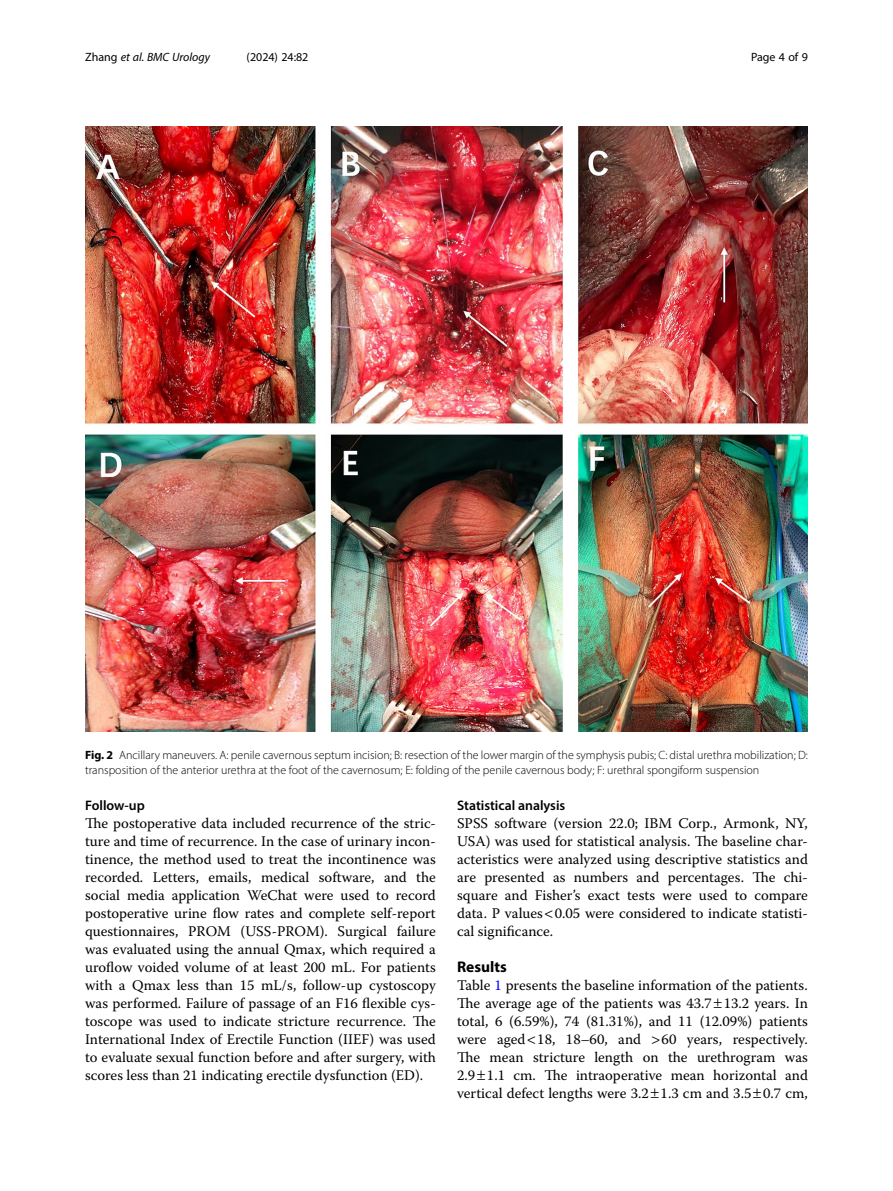
<style>
.page{position:relative;width:893px;height:1191px;background:#fff}
.page>*{position:absolute;margin:0;border:0;box-sizing:border-box;transform-origin:0 0}
.Head_1{font:700 15.45px "Myriad Pro";color:#000}
.Body_Text{font:14.7px/18px "Warnock Pro";color:#000;text-align:justify}
.Head_2{font:600 13.8px "Myriad Pro";color:#000}
.Figure_Caption{font:300 12px/15px "Myriad Pro";color:#000}
.t1{font:italic 12px "Myriad Pro";color:#000}
.t2{font:12px "Myriad Pro";color:#000}
.s1{font-style:normal}
.s2{font-weight:700}
.s3{color:#00f}
</style>
<div class="page">
<img style="left:85px;top:126px;width:723px;height:606px">
<p class="t1" style="left:85px;top:50px;width:127px"><span class="s1">Zhang</span> et al. BMC Urology</p>
<p class="t2" style="left:247px;top:50px;width:63px">(2024) 24:82</p>
<p class="t2" style="left:751px;top:50px;width:58px">Page 4 of 9</p>
<p class="Figure_Caption" style="left:85px;top:747px;width:724px"><span class="s2">Fig. 2</span> Ancillary maneuvers. A: penile cavernous septum incision; B: resection of the lower margin of the symphysis pubis; C: distal urethra mobilization; D: transposition of the anterior urethra at the foot of the cavernosum; E: folding of the penile cavernous body; F: urethral spongiform suspension</p>
<p class="Head_2" style="left:85px;top:797px;width:61px">Follow-up</p>
<p class="Body_Text" style="left:85px;top:814px;width:352px">The postoperative data included recurrence of the stric&shy;ture and time of recurrence. In the case of urinary incon&shy;tinence, the method used to treat the incontinence was recorded. Letters, emails, medical software, and the social media application WeChat were used to record postoperative urine flow rates and complete self-report questionnaires, PROM (USS-PROM). Surgical failure was evaluated using the annual Qmax, which required a uroflow voided volume of at least 200 mL. For patients with a Qmax less than 15 mL/s, follow-up cystoscopy was performed. Failure of passage of an F16 flexible cys&shy;toscope was used to indicate stricture recurrence. The International Index of Erectile Function (IIEF) was used to evaluate sexual function before and after surgery, with scores less than 21 indicating erectile dysfunction (ED).</p>
<p class="Head_2" style="left:457px;top:797px;width:110px">Statistical analysis</p>
<p class="Body_Text" style="left:457px;top:814px;width:352px">SPSS software (version 22.0; IBM Corp., Armonk, NY, USA) was used for statistical analysis. The baseline char&shy;acteristics were analyzed using descriptive statistics and are presented as numbers and percentages. The chi&shy;square and Fisher’s exact tests were used to compare data. P values 0.05 were considered to indicate statisti&shy;cal significance.</p>
<p class="Head_1" style="left:457px;top:957px;width:51px">Results</p>
<p class="Body_Text" style="left:457px;top:976px;width:352px">Table <span class="s3">1</span> presents the baseline information of the patients.<br>The average age of the patients was 43.7 13.2 years. In total, 6 (6.59%), 74 (81.31%), and 11 (12.09%) patients were aged 18, 18–60, and</p>
<p class="Body_Text" style="left:457px;top:1030px;width:352px;text-indent:204px">60 years, respectively.<br>The mean stricture length on the urethrogram was 2.9 1.1 cm. The intraoperative mean horizontal and vertical defect lengths were 3.2 1.3 cm and 3.5 0.7 cm,</p>
</div>
